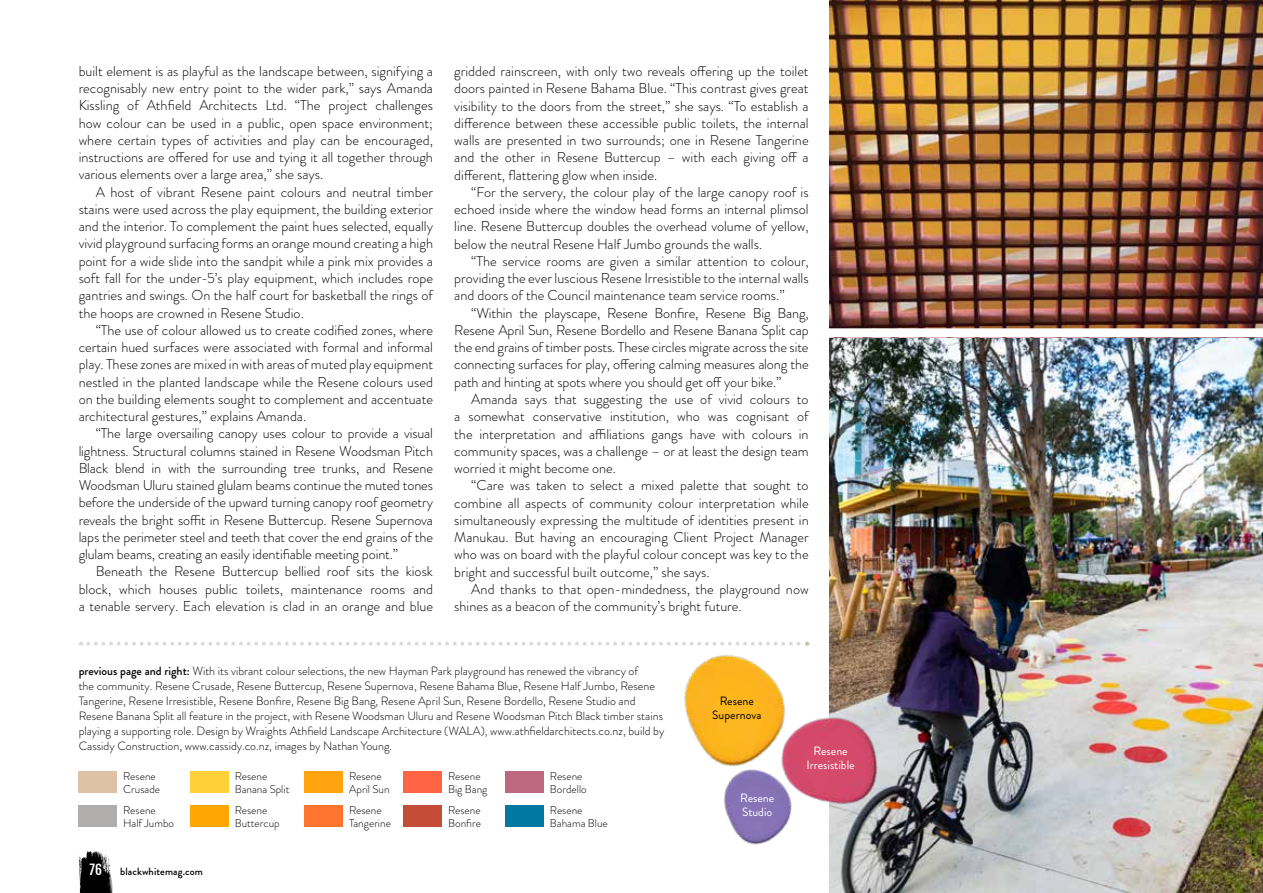
<style>
.page{position:relative;width:1263px;height:893px;background:#fff}
.page>*{position:absolute;margin:0;border:0;box-sizing:border-box;transform-origin:0 0}
.t1{font:300 14.25px/17.2px "Brandon Grotesque";color:#000;text-align:justify}
.t2{font:13.5px "Fjalla One";color:#fff}
.t3{font:300 12px/15px "Brandon Grotesque";color:#000}
.t4{font:12px/13.5px "Brandon Grotesque";color:#fff}
.t5{font:12px/13.5px "Brandon Grotesque";color:#000;text-align:center}
.t6{font:300 11.25px/12.8px "Brandon Grotesque";color:#000}
.t7{font:500 10.5px "Brandon Grotesque";letter-spacing:.01em;color:#000}
.s1{font-weight:500}
</style>
<div class="page">
<img style="left:830px;top:0;width:433px;height:893px">
<div style="left:819px;top:328px;width:444px;height:9px;background:#fff"></div>
<svg style="left:88px;top:642px;width:721px;height:4px"></svg>
<div style="left:79px;top:806px;width:38px;height:21px;background:#b0aead"></div>
<div style="left:404px;top:772px;width:38px;height:21px;background:#ff6545"></div>
<div style="left:305px;top:806px;width:38px;height:21px;background:#ff742f"></div>
<div style="left:305px;top:772px;width:38px;height:21px;background:#ffa40f"></div>
<div style="left:505px;top:772px;width:39px;height:21px;background:#bd687f"></div>
<div style="left:505px;top:806px;width:39px;height:21px;background:#0079a2"></div>
<div style="left:79px;top:772px;width:38px;height:21px;background:#dfc1a5"></div>
<div style="left:404px;top:806px;width:38px;height:21px;background:#c44d38"></div>
<div style="left:190px;top:806px;width:38px;height:21px;background:#ffa700"></div>
<div style="left:190px;top:772px;width:38px;height:21px;background:#ffd037"></div>
<img style="left:658px;top:641px;width:150px;height:109px">
<img style="left:704px;top:750px;width:43px;height:93px">
<img style="left:747px;top:682px;width:166px;height:166px">
<svg style="left:79px;top:851px;width:34px;height:42px"></svg>
<p class="t1" style="left:79px;top:62px;width:356px">built element is as playful as the landscape between, signifying a recognisably new entry point to the wider park,” says Amanda Kissling of Athfield Architects Ltd. “The project challenges how colour can be used in a public, open space environment; where certain types of activities and play can be encouraged, instructions are offered for use and tying it all together through various elements over a large area,” she says.</p>
<p class="t1" style="left:79px;top:183px;width:356px;text-indent:17px">A host of vibrant Resene paint colours and neutral timber stains were used across the play equipment, the building exterior and the interior. To complement the paint hues selected, equally vivid playground surfacing forms an orange mound creating a high point for a wide slide into the sandpit while a pink mix provides a soft fall for the under-5’s play equipment, which includes rope gantries and swings. On the half court for basketball the rings of the hoops are crowned in Resene Studio.</p>
<p class="t1" style="left:79px;top:321px;width:356px;text-indent:17px">“The use of colour allowed us to create codified zones, where certain hued surfaces were associated with formal and informal play. These zones are mixed in with areas of muted play equipment nestled in the planted landscape while the Resene colours used on the building elements sought to complement and accentuate architectural gestures,” explains Amanda.</p>
<p class="t1" style="left:79px;top:425px;width:356px;text-indent:17px">“The large oversailing canopy uses colour to provide a visual lightness. Structural columns stained in Resene Woodsman Pitch Black blend in with the surrounding tree trunks, and Resene Woodsman Uluru stained glulam beams continue the muted tones before the underside of the upward turning canopy roof geometry reveals the bright soffit in Resene Buttercup. Resene Supernova laps the perimeter steel and teeth that cover the end grains of the glulam beams, creating an easily identifiable meeting point.”</p>
<p class="t1" style="left:79px;top:563px;width:356px;text-indent:17px">Beneath the Resene Buttercup bellied roof sits the kiosk block, which houses public toilets, maintenance rooms and a tenable servery. Each elevation is clad in an orange and blue</p>
<p class="t1" style="left:454px;top:63px;width:356px">gridded rainscreen, with only two reveals offering up the toilet doors painted in Resene Bahama Blue. “This contrast gives great visibility to the doors from the street,” she says. “To establish a difference between these accessible public toilets, the internal walls are presented in two surrounds; one in Resene Tangerine and the other in Resene Buttercup – with each giving off a different, flattering glow when inside.</p>
<p class="t1" style="left:454px;top:183px;width:356px;text-indent:17px">“For the servery, the colour play of the large canopy roof is echoed inside where the window head forms an internal plimsol line. Resene Buttercup doubles the overhead volume of yellow, below the neutral Resene Half Jumbo grounds the walls.</p>
<p class="t1" style="left:454px;top:252px;width:356px;text-indent:17px">“The service rooms are given a similar attention to colour, providing the ever luscious Resene Irresistible to the internal walls and doors of the Council maintenance team service rooms.”</p>
<p class="t1" style="left:454px;top:304px;width:356px;text-indent:17px">“Within the playscape, Resene Bonfire, Resene Big Bang, Resene April Sun, Resene Bordello and Resene Banana Split cap the end grains of timber posts. These circles migrate across the site connecting surfaces for play, offering calming measures along the path and hinting at spots where you should get off your bike.”</p>
<p class="t1" style="left:454px;top:391px;width:356px;text-indent:17px">Amanda says that suggesting the use of vivid colours to a somewhat conservative institution, who was cognisant of the interpretation and affiliations gangs have with colours in community spaces, was a challenge – or at least the design team worried it might become one.</p>
<p class="t1" style="left:454px;top:477px;width:356px;text-indent:17px">“Care was taken to select a mixed palette that sought to combine all aspects of community colour interpretation while simultaneously expressing the multitude of identities present in Manukau. But having an encouraging Client Project Manager who was on board with the playful colour concept was key to the bright and successful built outcome,” she says.</p>
<p class="t1" style="left:454px;top:580px;width:356px;text-indent:17px">And thanks to that open-mindedness, the playground now shines as a beacon of the community’s bright future.</p>
<p class="t3" style="left:79px;top:664px;width:587px"><span class="s1">previous page and right:</span> With its vibrant colour selections, the new Hayman Park playground has renewed the vibrancy of<br>the community. Resene Crusade, Resene Buttercup, Resene Supernova, Resene Bahama Blue, Resene Half Jumbo, Resene Tangerine, Resene Irresistible, Resene Bonfire, Resene Big Bang, Resene April Sun, Resene Bordello, Resene Studio and Resene Banana Split all feature in the project, with Resene Woodsman Uluru and Resene Woodsman Pitch Black timber stains playing a supporting role. Design by Wraights Athfield Landscape Architecture (WALA), www.athfieldarchitects.co.nz, build by Cassidy Construction, www.cassidy.co.nz, images by Nathan Young.</p>
<p class="t6" style="left:123px;top:770px;width:38px">Resene<br>Crusade</p>
<p class="t6" style="left:123px;top:804px;width:52px">Resene<br>Half Jumbo</p>
<p class="t2" style="left:89px;top:861px;width:14px">76</p>
<p class="t7" style="left:120px;top:864px;width:84px">blackwhitemag.com</p>
<p class="t6" style="left:235px;top:770px;width:56px">Resene<br>Banana Split</p>
<p class="t6" style="left:235px;top:804px;width:46px">Resene<br>Buttercup</p>
<p class="t6" style="left:349px;top:770px;width:42px">Resene<br>April Sun</p>
<p class="t6" style="left:550px;top:770px;width:38px">Resene<br>Bordello</p>
<p class="t6" style="left:550px;top:804px;width:59px">Resene<br>Bahama Blue</p>
<p class="t6" style="left:448px;top:770px;width:41px">Resene<br>Big Bang</p>
<p class="t6" style="left:349px;top:804px;width:43px">Resene<br>Tangerine</p>
<p class="t6" style="left:448px;top:804px;width:34px">Resene<br>Bonfire</p>
<p class="t5" style="left:712px;top:694px;width:51px">Resene<br>Supernova</p>
<p class="t4" style="left:740px;top:792px;width:36px">Resene<br>Studio</p>
<p class="t4" style="left:806px;top:745px;width:50px;text-align:center">Resene<br>Irresistible</p>
</div>
